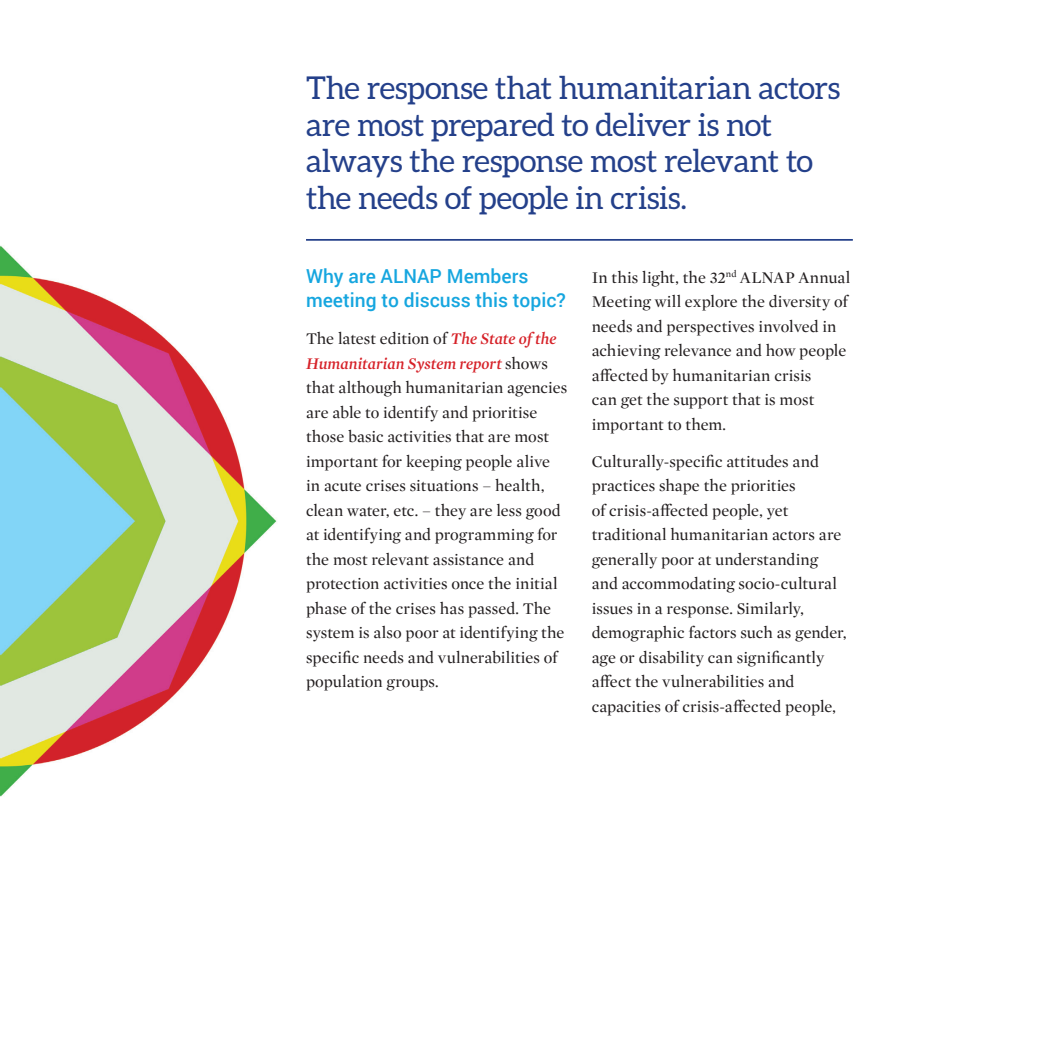
<style>
.page{position:relative;width:1042px;height:1042px;background:#fff}
.page>*{position:absolute;margin:0;border:0;box-sizing:border-box;transform-origin:0 0}
.Standfirst{font:31.5px/36.8px "Aleo";letter-spacing:-.015em;color:#24408a}
.B_head_no_space_be{font:500 19.25px/24.5px "Roboto";color:#16a6df}
.Body{font:16.62px/24.5px "Mercury Display";letter-spacing:.005em;color:#231f20}
.s1{font-weight:600;font-style:italic;color:#d62229}
</style>
<div class="page">
<img style="left:0;top:245px;width:277px;height:552px">
<hr style="left:306px;top:239px;width:547px;height:2px;background:#24408a">
<p class="Standfirst" style="left:306px;top:69px;width:536px">The response that humanitarian actors are most prepared to deliver is not always the response most relevant to the needs of people in crisis.</p>
<p class="B_head_no_space_be" style="left:306px;top:263px;width:261px">Why are ALNAP Members meeting to discuss this topic?</p>
<p class="Body" style="left:306px;top:326px;width:263px">The latest edition of <span class="s1">The State of the Humanitarian System report</span> shows that although humanitarian agencies are able to identify and prioritise those basic activities that are most important for keeping people alive in acute crises situations – health, clean water, etc. – they are less good at identifying and programming for the most relevant assistance and protection activities once the initial phase of the crises has passed. The system is also poor at identifying the specific needs and vulnerabilities of population groups.</p>
<p class="Body" style="left:592px;top:264px;width:260px">In this light, the 32<sup>nd</sup> ALNAP Annual<br>Meeting will explore the diversity of needs and perspectives involved in achieving relevance and how people affected by humanitarian crisis<br>can get the support that is most important to them.</p>
<p class="Body" style="left:592px;top:448px;width:257px">Culturally-specific attitudes and practices shape the priorities<br>of crisis-affected people, yet traditional humanitarian actors are generally poor at understanding and accommodating socio-cultural issues in a response. Similarly, demographic factors such as gender, age or disability can significantly affect the vulnerabilities and capacities of crisis-affected people,</p>
</div>
